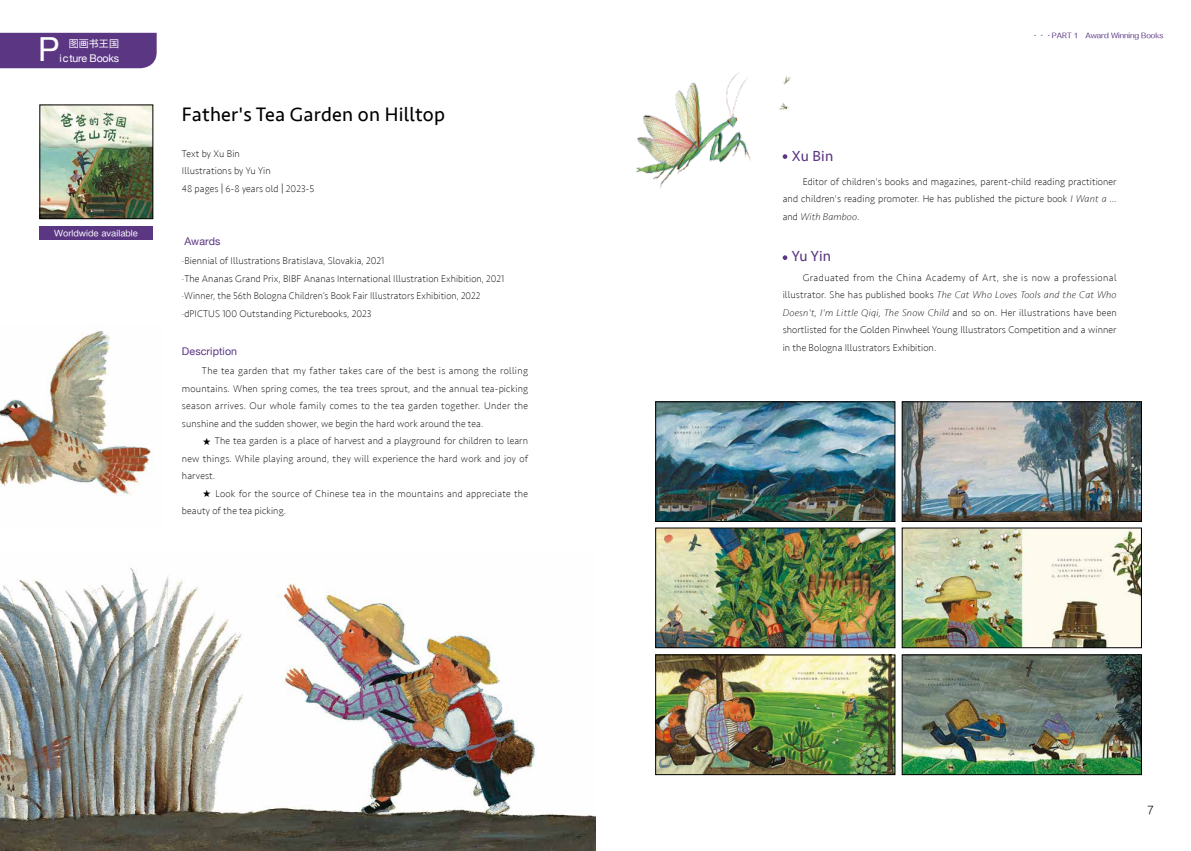
<style>
.page{position:relative;width:1191px;height:851px;background:#fff}
.page>*{position:absolute;margin:0;border:0;box-sizing:border-box;transform-origin:0 0}
.t1{font:33.12px "Helvetica Neue";color:#fff}
.t2{font:20px "Seravek";letter-spacing:.01em;color:#000}
.t3{font:15px "Seravek";letter-spacing:.01em;color:#5b3683}
.t4{font:11.25px "FZZDXJW GB1 0";color:#000}
.t5{font:10.62px "Helvetica Neue";letter-spacing:.01em;color:#5b3683}
.t6{font:10.62px "Helvetica Neue";letter-spacing:-.02em;color:#fff}
.t7{font:200 10px/17.5px "Seravek";letter-spacing:.01em;color:#000;text-align:justify}
.t8{font:10px "FZLTHK GBK1 0";letter-spacing:.01em;color:#fff}
.t9{font:8.75px "HY Qi Hei EES";color:#fff}
.t10{font:7.5px "HY Run Yuan EEW";letter-spacing:-.01em;color:#5b3683}
.s1{font-family:"Adobe Song Std";font-weight:300}
.s2{font-family:"HY Qi Hei BEJF";font-weight:400}
.s3{font-style:italic}
</style>
<div class="page">
<div style="left:0;top:33px;width:157px;height:35px;background:#5b3683"></div>
<img style="left:0;top:330px;width:153px;height:166px">
<img style="left:0;top:568px;width:595px;height:282px">
<svg style="left:782px;top:255px;width:5px;height:5px"></svg>
<svg style="left:39px;top:226px;width:114px;height:13px"></svg>
<img style="left:42px;top:107px;width:109px;height:110px">
<div style="left:40px;top:105px;width:113px;height:114px;border:1px solid #000"></div>
<img style="left:904px;top:403px;width:235px;height:116px">
<img style="left:657px;top:529px;width:236px;height:116px">
<div style="left:655px;top:527px;width:240px;height:120px;border:1px solid #000"></div>
<img style="left:904px;top:529px;width:235px;height:116px">
<img style="left:657px;top:656px;width:236px;height:116px">
<div style="left:655px;top:654px;width:240px;height:120px;border:1px solid #000"></div>
<img style="left:904px;top:656px;width:235px;height:116px">
<div style="left:902px;top:654px;width:239px;height:120px;border:1px solid #000"></div>
<img style="left:657px;top:403px;width:236px;height:116px">
<div style="left:655px;top:401px;width:240px;height:120px;border:1px solid #000"></div>
<div style="left:902px;top:401px;width:239px;height:120px;border:1px solid #000"></div>
<img style="left:636px;top:72px;width:155px;height:117px">
<h1 class="t1" style="left:38px;top:26px;width:23px">P</h1>
<p class="t8" style="left:69px;top:38px;width:52px">图画书王国</p>
<p class="t6" style="left:60px;top:51px;width:61px">icture Books</p>
<p class="t9" style="left:54px;top:227px;width:85px">Worldwide available</p>
<h2 class="t2" style="left:182px;top:99px;width:264px">Father's Tea Garden on Hilltop</h2>
<p class="t7" style="left:182px;top:145px;width:134px;text-align:left">Text by Xu Bin<br>Illustrations by Yu Yin<br>48 pages <span class="s1">|</span> 6-8 years old <span class="s1">|</span> 2023-5</p>
<p class="t5" style="left:184px;top:233px;width:37px">Awards</p>
<p class="t7" style="left:182px;top:252px;width:324px;text-align:left">·Biennial of Illustrations Bratislava, Slovakia, 2021<br>·The Ananas Grand Prix, BIBF Ananas International Illustration Exhibition, 2021 ·Winner, the 56th Bologna Children’s Book Fair Illustrators Exhibition, 2022 ·dPICTUS 100 Outstanding Picturebooks, 2023</p>
<p class="t5" style="left:182px;top:343px;width:57px">Description</p>
<p class="t7" style="left:182px;top:362px;width:348px;text-indent:20px">The tea garden that my father takes care of the best is among the rolling mountains. When spring comes, the tea trees sprout, and the annual tea-picking season arrives. Our whole family comes to the tea garden together. Under the sunshine and the sudden shower, we begin the hard work around the tea.</p>
<p class="t7" style="left:182px;top:432px;width:347px;text-indent:20px"><span class="s2">★</span> The tea garden is a place of harvest and a playground for children to learn new things. While playing around, they will experience the hard work and joy of harvest.</p>
<p class="t7" style="left:182px;top:485px;width:348px;text-indent:20px"><span class="s2">★</span> Look for the source of Chinese tea in the mountains and appreciate the beauty of the tea picking.</p>
<p class="t10" style="left:1031px;top:31px;width:133px">···PART 1 Award Winning Books</p>
<h3 class="t3" style="left:792px;top:145px;width:43px">Xu Bin</h3>
<p class="t7" style="left:782px;top:172px;width:335px;text-indent:20px">Editor of children's books and magazines, parent-child reading practitioner and children's reading promoter. He has published the picture book <span class="s3">I Want a ... </span>and <span class="s3">With Bamboo</span>.</p>
<h3 class="t3" style="left:792px;top:244px;width:41px">Yu Yin</h3>
<p class="t7" style="left:782px;top:268px;width:335px;text-indent:20px">Graduated from the China Academy of Art, she is now a professional illustrator. She has published books <span class="s3">The Cat Who Loves Tools and the Cat Who Doesn't, I'm Little Qiqi, The Snow Child</span> and so on. Her illustrations have been shortlisted for the Golden Pinwheel Young Illustrators Competition and a winner in the Bologna Illustrators Exhibition.</p>
<p class="t4" style="left:1147px;top:804px;width:8px">7</p>
</div>
